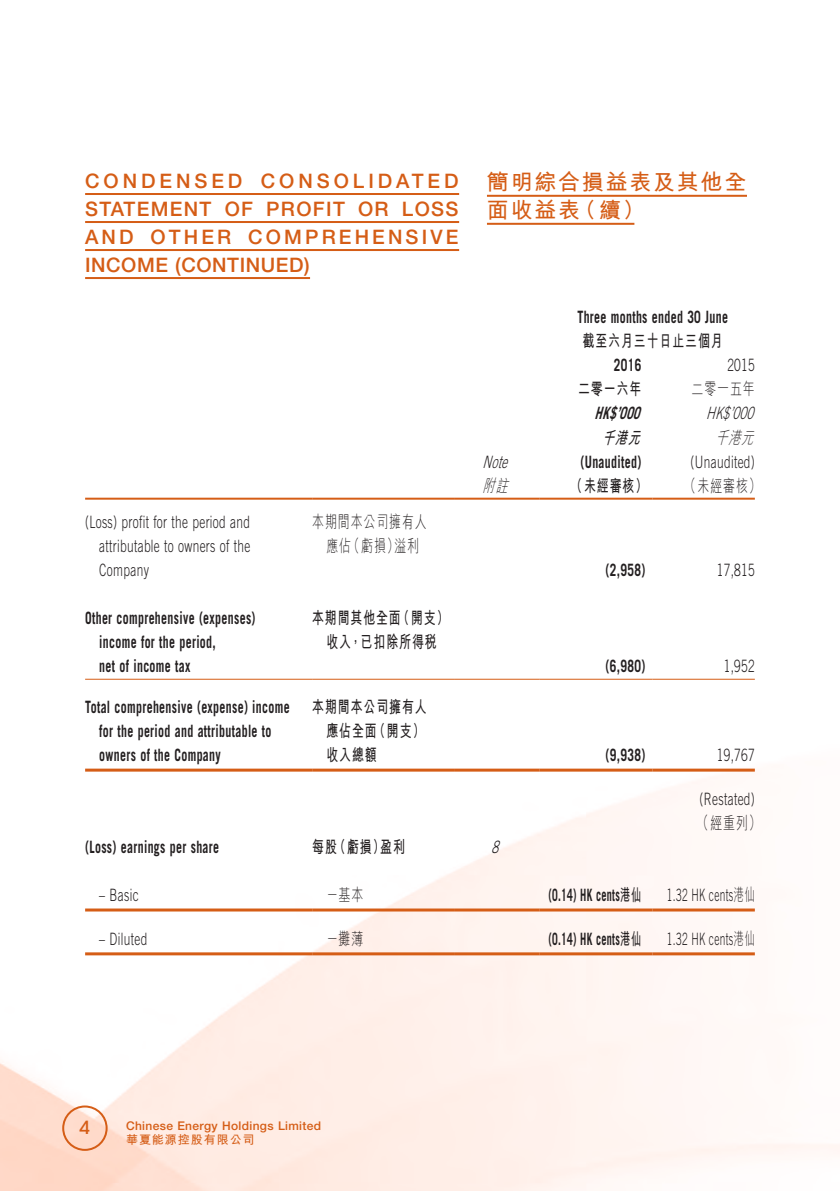
<style>
.page{position:relative;width:840px;height:1191px;background:#fff}
.page>*{position:absolute;margin:0;border:0;box-sizing:border-box;transform-origin:0 0}
.C_Heading_1{font:700 22px/28px "M Hei HK";letter-spacing:.08em;color:#d55d16}
.Heading_1{font:500 20px/28px "Helvetica Neue LT Std";letter-spacing:.155em;color:#d55d16;text-align:justify}
.t1{font:500 18px "ITC Avant Garde Std";color:#d55d16}
.Body_Text{font:700 17px/24px "Trade Gothic LT Std";letter-spacing:.03em;color:#231f20;scale:.7 1}
.Body_Text-2{font:300 17px/24px "Trade Gothic LT Std";letter-spacing:.03em;color:#231f20;text-align:justify;scale:.7 1}
.Body_Text-3{font:700 17px/24px "M Hei HK";letter-spacing:.08em;color:#231f20;text-align:center;scale:.7 1}
.Body_Text-4{font:300 17px/24px "M Hei HK";letter-spacing:.08em;color:#231f20;text-align:center;scale:.7 1}
.Body_Text-5{font:700 17px "Trade Gothic LT Std";letter-spacing:.03em;color:#231f20;scale:.6 1}
.Body_Text-6{font:300 17px "Trade Gothic LT Std";letter-spacing:.03em;color:#231f20;scale:.6 1}
.Body_Text-7{font:italic 300 17px "Trade Gothic LT Std";color:#231f20;scale:.7 1}
.Body_Text-8{font:italic 700 17px "Trade Gothic LT Std";color:#231f20;scale:.7 1}
.Body_Text-9{font:italic 300 17px "M Hei HK";color:#231f20;scale:.7 1}
.Body_Text-10{font:italic 700 17px "M Hei HK";color:#231f20;scale:.7 1}
.t2{font:500 12px "Helvetica Neue LT Std";letter-spacing:.03em;color:#d55d16}
.t3{font:700 12px "M Hei HK";letter-spacing:.08em;color:#d55d16}
.s1{font-family:"M Hei HK"}
</style>
<div class="page">
<img style="left:0;top:678px;width:839px;height:513px">
<div style="left:62px;top:1105px;width:46px;height:45px;border:2px solid #d55d16;border-radius:50%"></div>
<hr style="left:85px;top:497px;width:227px;height:2px;background:#d55d16">
<hr style="left:312px;top:497px;width:142px;height:2px;background:#d55d16">
<hr style="left:454px;top:497px;width:85px;height:2px;background:#d55d16">
<hr style="left:539px;top:497px;width:113px;height:2px;background:#d55d16">
<hr style="left:652px;top:497px;width:102px;height:2px;background:#d55d16">
<hr style="left:85px;top:678px;width:227px;height:1px;background:#d55d16">
<hr style="left:312px;top:678px;width:142px;height:1px;background:#d55d16">
<hr style="left:454px;top:678px;width:85px;height:1px;background:#d55d16">
<hr style="left:539px;top:678px;width:113px;height:1px;background:#d55d16">
<hr style="left:652px;top:678px;width:102px;height:1px;background:#d55d16">
<hr style="left:85px;top:768px;width:227px;height:3px;background:#d55d16">
<hr style="left:312px;top:768px;width:142px;height:3px;background:#d55d16">
<hr style="left:454px;top:768px;width:85px;height:3px;background:#d55d16">
<hr style="left:539px;top:768px;width:113px;height:3px;background:#d55d16">
<hr style="left:652px;top:768px;width:102px;height:3px;background:#d55d16">
<hr style="left:85px;top:908px;width:227px;height:3px;background:#d55d16">
<hr style="left:312px;top:908px;width:142px;height:3px;background:#d55d16">
<hr style="left:454px;top:908px;width:85px;height:3px;background:#d55d16">
<hr style="left:539px;top:908px;width:113px;height:3px;background:#d55d16">
<hr style="left:652px;top:908px;width:102px;height:3px;background:#d55d16">
<hr style="left:85px;top:952px;width:227px;height:3px;background:#d55d16">
<hr style="left:312px;top:952px;width:142px;height:3px;background:#d55d16">
<hr style="left:454px;top:952px;width:85px;height:3px;background:#d55d16">
<hr style="left:539px;top:952px;width:113px;height:3px;background:#d55d16">
<hr style="left:652px;top:952px;width:102px;height:3px;background:#d55d16">
<hr style="left:85px;top:193px;width:374px;height:2px;background:#d55d16">
<hr style="left:85px;top:221px;width:374px;height:2px;background:#d55d16">
<hr style="left:85px;top:249px;width:374px;height:2px;background:#d55d16">
<hr style="left:85px;top:277px;width:225px;height:2px;background:#d55d16">
<hr style="left:486px;top:195px;width:260px;height:2px;background:#d55d16">
<hr style="left:486px;top:223px;width:148px;height:2px;background:#d55d16">
<p class="Heading_1" style="left:85px;top:167px;width:375px">CONDENSED CONSOLIDATED STATEMENT OF PROFIT OR LOSS AND OTHER COMPREHENSIVE INCOME (CONTINUED)</p>
<p class="C_Heading_1" style="left:486px;top:166px;width:261px">簡明綜合損益表及其他全面收益表（續）</p>
<p class="Body_Text" style="left:577px;top:305px;width:216px">Three months ended 30 June</p>
<p class="Body_Text-3" style="left:582px;top:328px;width:202px">截至六月三十日止三個月</p>
<p class="Body_Text" style="left:613px;top:353px;width:41px">2016</p>
<p class="Body_Text-2" style="left:727px;top:353px;width:41px">2015</p>
<p class="Body_Text-3" style="left:577px;top:376px;width:92px">二零一六年</p>
<p class="Body_Text-4" style="left:691px;top:377px;width:92px">二零一五年</p>
<p class="Body_Text-8" style="left:594px;top:403px;width:74px">HK$’000</p>
<p class="Body_Text-7" style="left:705px;top:403px;width:76px">HK$’000</p>
<p class="Body_Text-10" style="left:601px;top:425px;width:63px">千港元</p>
<p class="Body_Text-9" style="left:715px;top:428px;width:62px">千港元</p>
<p class="Body_Text-2" style="left:99px;top:509px;width:217px;text-indent:-14px">(Loss) profit for the period and attributable to owners of the Company</p>
<p class="Body_Text-4" style="left:312px;top:509px;width:165px">本期間本公司擁有人應佔（虧損）溢利</p>
<p class="Body_Text" style="left:99px;top:605px;width:225px;text-indent:-14px">Other comprehensive (expenses) income for the period,<br>net of income tax</p>
<p class="Body_Text-3" style="left:312px;top:604px;width:196px">本期間其他全面（開支）收入，已扣除所得稅</p>
<p class="Body_Text" style="left:99px;top:694px;width:273px;text-indent:-14px">Total comprehensive (expense) income for the period and attributable to owners of the Company</p>
<p class="Body_Text-3" style="left:326px;top:693px;width:145px;text-align:left;text-indent:-14px">本期間本公司擁有人應佔全面（開支）收入總額</p>
<p class="Body_Text-7" style="left:482px;top:451px;width:44px">Note</p>
<p class="Body_Text" style="left:580px;top:449px;width:88px">(Unaudited)</p>
<p class="Body_Text-2" style="left:690px;top:449px;width:93px">(Unaudited)</p>
<p class="Body_Text-9" style="left:482px;top:476px;width:43px">附註</p>
<p class="Body_Text-3" style="left:570px;top:472px;width:111px">（未經審核）</p>
<p class="Body_Text-4" style="left:683px;top:473px;width:111px">（未經審核）</p>
<p class="Body_Text" style="left:605px;top:557px;width:58px">(2,958)</p>
<p class="Body_Text-2" style="left:716px;top:557px;width:56px">17,815</p>
<p class="Body_Text" style="left:605px;top:653px;width:58px">(6,980)</p>
<p class="Body_Text-2" style="left:723px;top:653px;width:46px">1,952</p>
<p class="Body_Text" style="left:605px;top:742px;width:58px">(9,938)</p>
<p class="Body_Text-2" style="left:716px;top:742px;width:56px">19,767</p>
<p class="Body_Text-2" style="left:699px;top:786px;width:80px">(Restated)</p>
<p class="Body_Text-4" style="left:696px;top:810px;width:93px">（經重列）</p>
<p class="Body_Text" style="left:85px;top:834px;width:193px">(Loss) earnings per share</p>
<p class="Body_Text-3" style="left:312px;top:833px;width:134px">每股（虧損）盈利</p>
<p class="Body_Text-7" style="left:491px;top:836px;width:19px">8</p>
<p class="Body_Text-2" style="left:99px;top:882px;width:58px">– Basic</p>
<p class="Body_Text-4" style="left:326px;top:882px;width:54px">－基本</p>
<p class="Body_Text-5" style="left:548px;top:884px;width:156px">(0.14) HK cents<span class="s1">港仙</span></p>
<p class="Body_Text-6" style="left:666px;top:884px;width:148px">1.32 HK cents<span class="s1">港仙</span></p>
<p class="Body_Text-2" style="left:99px;top:926px;width:70px">– Diluted</p>
<p class="Body_Text-4" style="left:326px;top:926px;width:54px">－攤薄</p>
<p class="Body_Text-5" style="left:548px;top:928px;width:156px">(0.14) HK cents<span class="s1">港仙</span></p>
<p class="Body_Text-6" style="left:666px;top:928px;width:148px">1.32 HK cents<span class="s1">港仙</span></p>
<p class="t1" style="left:80px;top:1116px;width:12px">4</p>
<p class="t2" style="left:126px;top:1118px;width:196px">Chinese Energy Holdings Limited</p>
<p class="t3" style="left:126px;top:1130px;width:130px">華夏能源控股有限公司</p>
</div>
